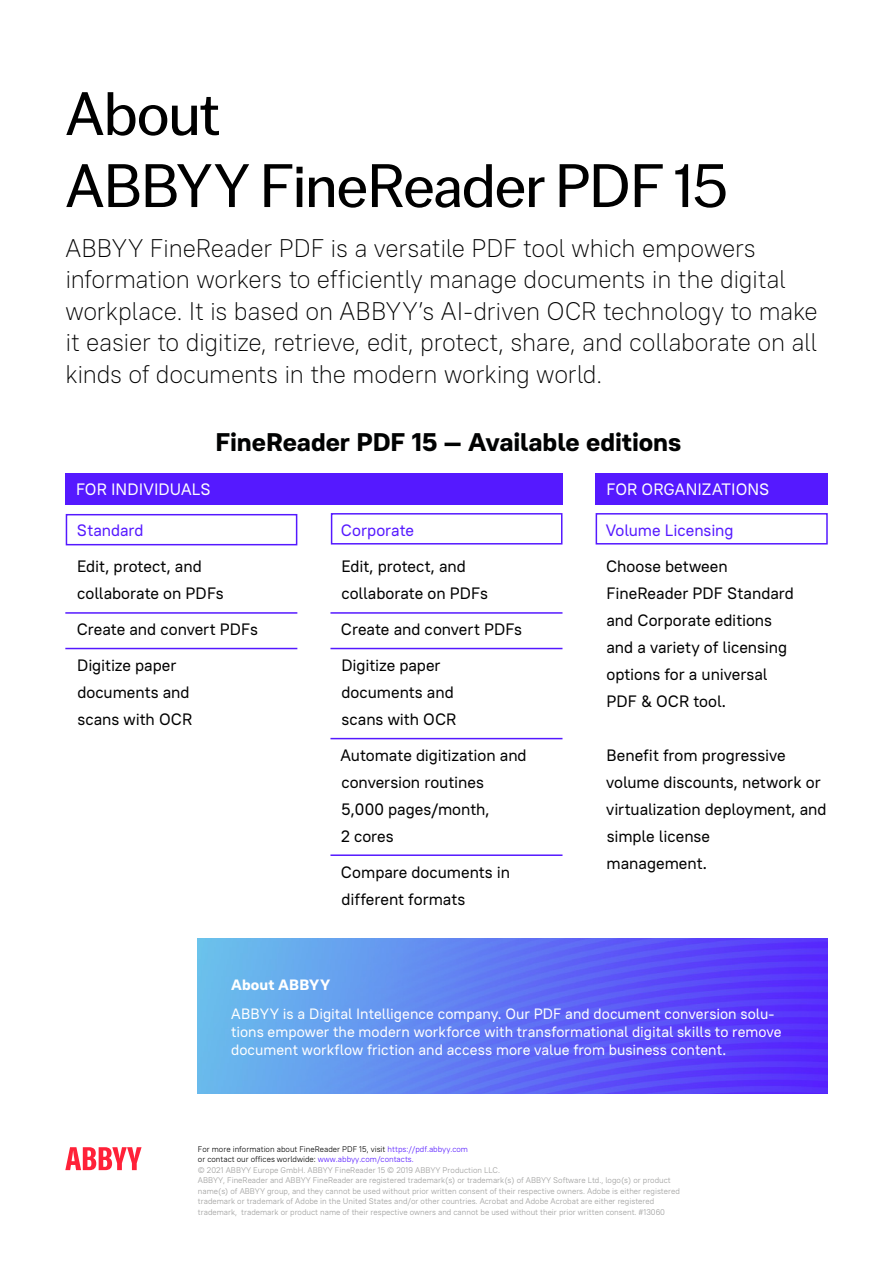
<style>
.page{position:relative;width:893px;height:1263px;background:#fff}
.page>*{position:absolute;margin:0;border:0;box-sizing:border-box;transform-origin:0 0}
.t1{font:63px/72px "Co Fo Gothic";letter-spacing:-.01em;color:#000}
.t2{font:200 25.5px/31.5px "PT Root";letter-spacing:-.01em;color:#000}
.t3{font:700 25.5px "PT Root";letter-spacing:-.005em;color:#010202}
.t4{font:16.5px/27px "PT Root";color:#000}
.t5{font:16.5px "PT Root";color:#5519ff}
.t6{font:16.5px "PT Root";letter-spacing:.005em;color:#fff}
.t7{font:15px/18px "PT Root";color:#fff}
.t8{font:700 15px "PT Root";letter-spacing:.01em;color:#fff}
.t9{font:300 8.25px/10.5px "PT Root";color:#9d9d9c}
.s1{color:#000}
.s2{color:#5519ff}
</style>
<div class="page">
<div style="left:596px;top:513px;width:232px;height:31px;border:2px solid #5519ff"></div>
<div style="left:331px;top:513px;width:231px;height:31px;border:2px solid #5519ff"></div>
<div style="left:66px;top:514px;width:231px;height:31px;border:2px solid #5519ff"></div>
<div style="left:65px;top:473px;width:497px;height:31px;background:#5519ff"></div>
<div style="left:596px;top:473px;width:232px;height:31px;background:#5519ff"></div>
<hr style="left:65px;top:612px;width:232px;height:2px;background:#5519ff">
<hr style="left:65px;top:648px;width:232px;height:1px;background:#5519ff">
<hr style="left:330px;top:612px;width:232px;height:2px;background:#5519ff">
<hr style="left:330px;top:648px;width:232px;height:1px;background:#5519ff">
<hr style="left:330px;top:738px;width:232px;height:1px;background:#5519ff">
<hr style="left:330px;top:854px;width:232px;height:2px;background:#5519ff">
<svg style="left:65px;top:1147px;width:77px;height:23px"></svg>
<img style="left:198px;top:938px;width:630px;height:156px">
<h1 class="t1" style="left:65px;top:77px;width:663px">About<br>ABBYY FineReader PDF 15</h1>
<p class="t2" style="left:65px;top:232px;width:754px">ABBYY FineReader PDF is a versatile PDF tool which empowers information workers to efficiently manage documents in the digital workplace. It is based on ABBYY’s AI-driven OCR technology to make it easier to digitize, retrieve, edit, protect, share, and collaborate on all kinds of documents in the modern working world.</p>
<h2 class="t3" style="left:215px;top:426px;width:467px">FineReader PDF 15 — Available editions</h2>
<h3 class="t6" style="left:76px;top:479px;width:136px">FOR INDIVIDUALS</h3>
<h3 class="t6" style="left:606px;top:479px;width:165px">FOR ORGANIZATIONS</h3>
<h3 class="t5" style="left:77px;top:519px;width:68px">Standard</h3>
<h3 class="t4" style="left:77px;top:552px;width:148px">Edit, protect, and collaborate on PDFs</h3>
<h3 class="t4" style="left:77px;top:611px;width:183px;line-height:36px">Create and convert PDFs<br>Digitize paper</h3>
<h3 class="t4" style="left:77px;top:678px;width:116px">documents and scans with OCR</h3>
<h3 class="t5" style="left:341px;top:519px;width:75px">Corporate</h3>
<h3 class="t4" style="left:341px;top:552px;width:148px">Edit, protect, and collaborate on PDFs</h3>
<h3 class="t4" style="left:341px;top:611px;width:183px;line-height:36px">Create and convert PDFs<br>Digitize paper</h3>
<h3 class="t4" style="left:342px;top:678px;width:116px">documents and scans with OCR</h3>
<h3 class="t4" style="left:340px;top:741px;width:188px">Automate digitization and conversion routines<br>5,000 pages/month,<br>2 cores</h3>
<h3 class="t4" style="left:341px;top:858px;width:171px">Compare documents in different formats</h3>
<h3 class="t5" style="left:606px;top:519px;width:129px">Volume Licensing</h3>
<h3 class="t4" style="left:606px;top:552px;width:189px">Choose between<br>FineReader PDF Standard and Corporate editions and a variety of licensing options for a universal<br>PDF &amp; OCR tool.</h3>
<h3 class="t4" style="left:606px;top:741px;width:222px">Benefit from progressive volume discounts, network or virtualization deployment, and simple license<br>management.</h3>
<h3 class="t8" style="left:231px;top:975px;width:101px">About ABBYY</h3>
<p class="t7" style="left:231px;top:1005px;width:552px">ABBYY is a Digital Intelligence company. Our PDF and document conversion solu&shy;tions empower the modern workforce with transformational digital skills to remove document workflow friction and access more value from business content.</p>
<p class="t9" style="left:198px;top:1143px;width:483px"><span class="s1">For more information about FineReader PDF 15, visit</span> <span class="s2">https://pdf.abbyy.com<br></span><span class="s1">or contact our offices worldwide:</span> <span class="s2">www.abbyy.com/contacts.<br></span>© 2021 ABBYY Europe GmbH. ABBYY FineReader 15 © 2019 ABBYY Production LLC.<br>ABBYY, FineReader and ABBYY FineReader are registered trademark(s) or trademark(s) of ABBYY Software Ltd., logo(s) or product name(s) of ABBYY group, and they cannot be used without prior written consent of their respective owners. Adobe is either registered trademark or trademark of Adobe in the United States and/or other countries. Acrobat and Adobe Acrobat are either registered trademark, trademark or product name of their respective owners and cannot be used without their prior written consent. #13060</p>
</div>
